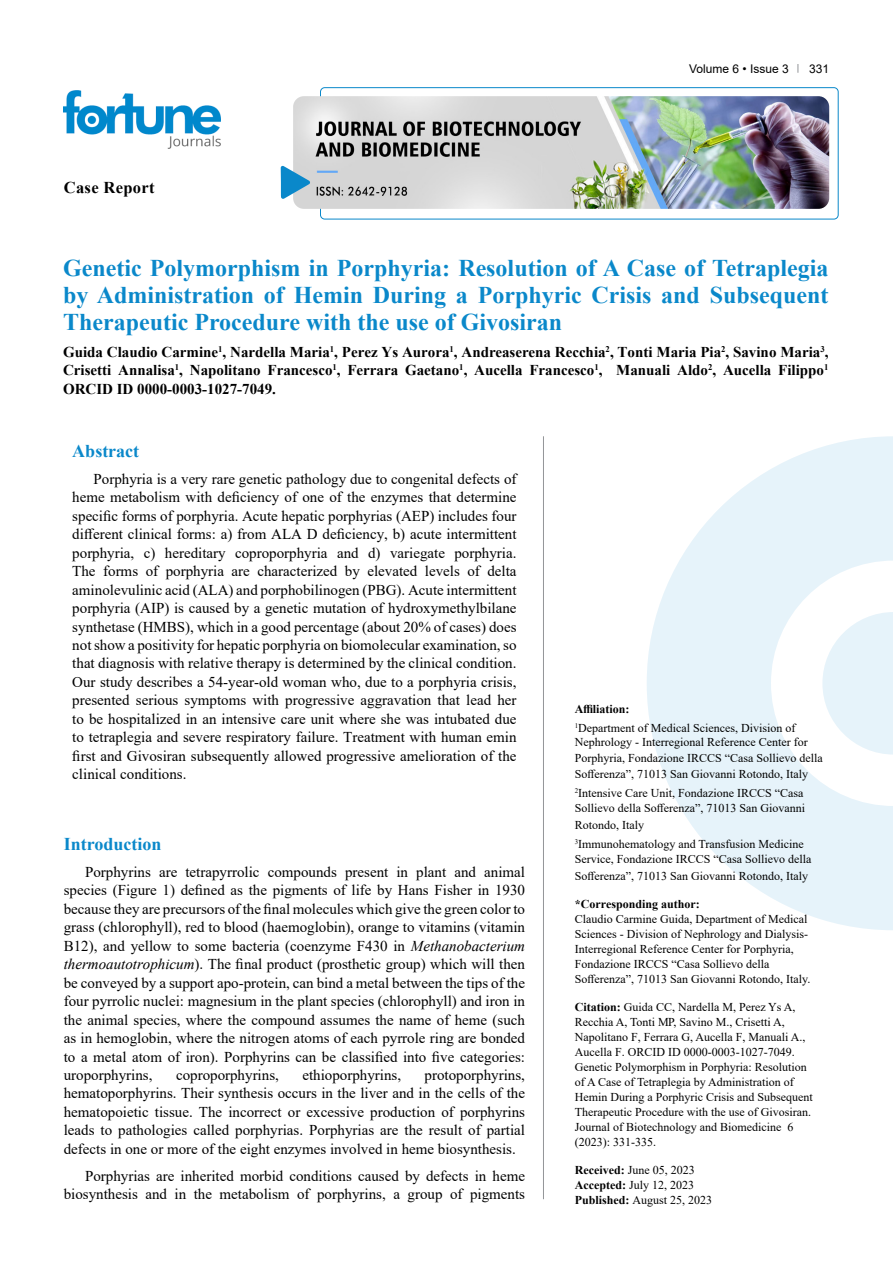
<style>
.page{position:relative;width:893px;height:1263px;background:#fff}
.page>*{position:absolute;margin:0;border:0;box-sizing:border-box;transform-origin:0 0}
.t1{font:700 24px/27px "Times New Roman";color:#0a88ca;text-align:justify}
.t2{font:700 18px "Times New Roman";color:#0a88ca}
.t3{font:700 16.5px "Times New Roman";letter-spacing:.02em;color:#000}
.t4{font:15px/18.5px "Times New Roman";color:#000;text-align:justify}
.t5{font:700 15px/18.5px "Times New Roman";color:#000;text-align:justify}
.t6{font:12px/15px "Times New Roman";color:#000}
.t7{font:700 12px "Times New Roman";color:#000}
.t8{font:12px "Arial";color:#000}
.s1{font-style:italic}
.s2{font-weight:700}
</style>
<div class="page">
<div style="left:320px;top:87px;width:518px;height:132px;border:1px solid #0a88ca;border-radius:4px"></div>
<img style="left:64px;top:90px;width:157px;height:59px">
<img style="left:293px;top:96px;width:536px;height:113px">
<svg style="left:281px;top:166px;width:29px;height:33px"></svg>
<svg style="left:647px;top:436px;width:246px;height:494px;fill:#e6f3fa"></svg>
<svg style="left:822px;top:612px;width:71px;height:142px"></svg>
<hr style="left:543px;top:436px;width:1px;height:763px;background:#939598">
<p class="t3" style="left:64px;top:175px;width:92px">Case Report</p>
<p class="t8" style="left:689px;top:60px;width:101px">Volume 6 • Issue 3</p>
<p class="t8" style="left:809px;top:60px;width:22px">331</p>
<h1 class="t1" style="left:63px;top:254px;width:767px">Genetic Polymorphism in Porphyria: Resolution of A Case of Tetraplegia by Administration of Hemin During a Porphyric Crisis and Subsequent Therapeutic Procedure with the use of Givosiran</h1>
<p class="t5" style="left:63px;top:342px;width:767px">Guida Claudio Carmine<sup>1</sup>, Nardella Maria<sup>1</sup>, Perez Ys Aurora<sup>1</sup>, Andreaserena Recchia<sup>2</sup>, Tonti Maria Pia<sup>2</sup>, Savino Maria<sup>3</sup>, Crisetti Annalisa<sup>1</sup>, Napolitano Francesco<sup>1</sup>, Ferrara Gaetano<sup>1</sup>, Aucella Francesco<sup>1</sup>, Manuali Aldo<sup>2</sup>, Aucella Filippo<sup>1<br></sup>ORCID ID 0000-0003-1027-7049.</p>
<p class="t2" style="left:72px;top:438px;width:68px">Abstract</p>
<p class="t4" style="left:72px;top:469px;width:446px;text-indent:21px">Porphyria is a very rare genetic pathology due to congenital defects of heme metabolism with deficiency of one of the enzymes that determine specific forms of porphyria. Acute hepatic porphyrias (AEP) includes four different clinical forms: a) from ALA D deficiency, b) acute intermittent porphyria, c) hereditary coproporphyria and d) variegate porphyria.<br>The forms of porphyria are characterized by elevated levels of delta aminolevulinic acid (ALA) and porphobilinogen (PBG). Acute intermittent porphyria (AIP) is caused by a genetic mutation of hydroxymethylbilane synthetase (HMBS), which in a good percentage (about 20% of cases) does not show a positivity for hepatic porphyria on biomolecular examination, so that diagnosis with relative therapy is determined by the clinical condition.<br>Our study describes a 54-year-old woman who, due to a porphyria crisis, presented serious symptoms with progressive aggravation that lead her to be hospitalized in an intensive care unit where she was intubated due to tetraplegia and severe respiratory failure. Treatment with human emin first and Givosiran subsequently allowed progressive amelioration of the clinical conditions.</p>
<p class="t2" style="left:64px;top:831px;width:99px">Introduction</p>
<p class="t4" style="left:64px;top:862px;width:463px;text-indent:21px">Porphyrins are tetrapyrrolic compounds present in plant and animal species (Figure 1) defined as the pigments of life by Hans Fisher in 1930 because they are precursors of the final molecules which give the green color to grass (chlorophyll), red to blood (haemoglobin), orange to vitamins (vitamin B12), and yellow to some bacteria (coenzyme F430 in <span class="s1">Methanobacterium thermoautotrophicum</span>). The final product (prosthetic group) which will then be conveyed by a support apo-protein, can bind a metal between the tips of the four pyrrolic nuclei: magnesium in the plant species (chlorophyll) and iron in the animal species, where the compound assumes the name of heme (such as in hemoglobin, where the nitrogen atoms of each pyrrole ring are bonded to a metal atom of iron). Porphyrins can be classified into five categories: uroporphyrins,</p>
<p class="t4" style="left:64px;top:1065px;width:463px;text-indent:361px">protoporphyrins, hematoporphyrins. Their synthesis occurs in the liver and in the cells of the hematopoietic tissue. The incorrect or excessive production of porphyrins leads to pathologies called porphyrias. Porphyrias are the result of partial defects in one or more of the eight enzymes involved in heme biosynthesis.</p>
<p class="t4" style="left:64px;top:1166px;width:463px;text-align:right">Porphyrias are inherited morbid conditions caused by defects in heme biosynthesis and in the metabolism of porphyrins, a group of pigments</p>
<p class="t4" style="left:176px;top:1065px;width:104px">coproporphyrins,</p>
<p class="t4" style="left:302px;top:1065px;width:100px">ethioporphyrins,</p>
<p class="t6" style="left:575px;top:699px;width:222px;line-height:18.5px"><span class="s2">Affiliation:<br></span><sup>1</sup>Department of Medical Sciences, Division of</p>
<p class="t6" style="left:575px;top:733px;width:249px;line-height:16.4px">Nephrology - Interregional Reference Center for<br>Porphyria, Fondazione IRCCS “Casa Sollievo della<br>Sofferenza”, 71013 San Giovanni Rotondo, Italy</p>
<p class="t6" style="left:575px;top:785px;width:232px;line-height:15.6px"><sup>2</sup>Intensive Care Unit, Fondazione IRCCS “Casa<br>Sollievo della Sofferenza”, 71013 San Giovanni</p>
<p class="t6" style="left:575px;top:816px;width:231px;line-height:18.5px">Rotondo, Italy<br><sup>3</sup>Immunohematology and Transfusion Medicine</p>
<p class="t6" style="left:575px;top:850px;width:238px;line-height:17px">Service, Fondazione IRCCS “Casa Sollievo della<br>Sofferenza”, 71013 San Giovanni Rotondo, Italy</p>
<p class="t7" style="left:575px;top:895px;width:127px">*Corresponding author:</p>
<p class="t6" style="left:575px;top:911px;width:237px">Claudio Carmine Guida, Department of Medical Sciences - Division of Nephrology and Dialysis-Interregional Reference Center for Porphyria, Fondazione IRCCS “Casa Sollievo della Sofferenza”, 71013 San Giovanni Rotondo, Italy.</p>
<p class="t6" style="left:575px;top:999px;width:239px"><span class="s2">Citation:</span> Guida CC, Nardella M, Perez Ys A, Recchia A, Tonti MP, Savino M., Crisetti A, Napolitano F, Ferrara G, Aucella F, Manuali A., Aucella F. ORCID ID 0000-0003-1027-7049.<br>Genetic Polymorphism in Porphyria: Resolution of A Case of Tetraplegia by Administration of Hemin During a Porphyric Crisis and Subsequent Therapeutic Procedure with the use of Givosiran.<br>Journal of Biotechnology and Biomedicine 6 (2023): 331-335.</p>
<p class="t6" style="left:575px;top:1162px;width:139px"><span class="s2">Received:</span> June 05, 2023<br><span class="s2">Accepted:</span> July 12, 2023<br><span class="s2">Published:</span> August 25, 2023</p>
</div>
